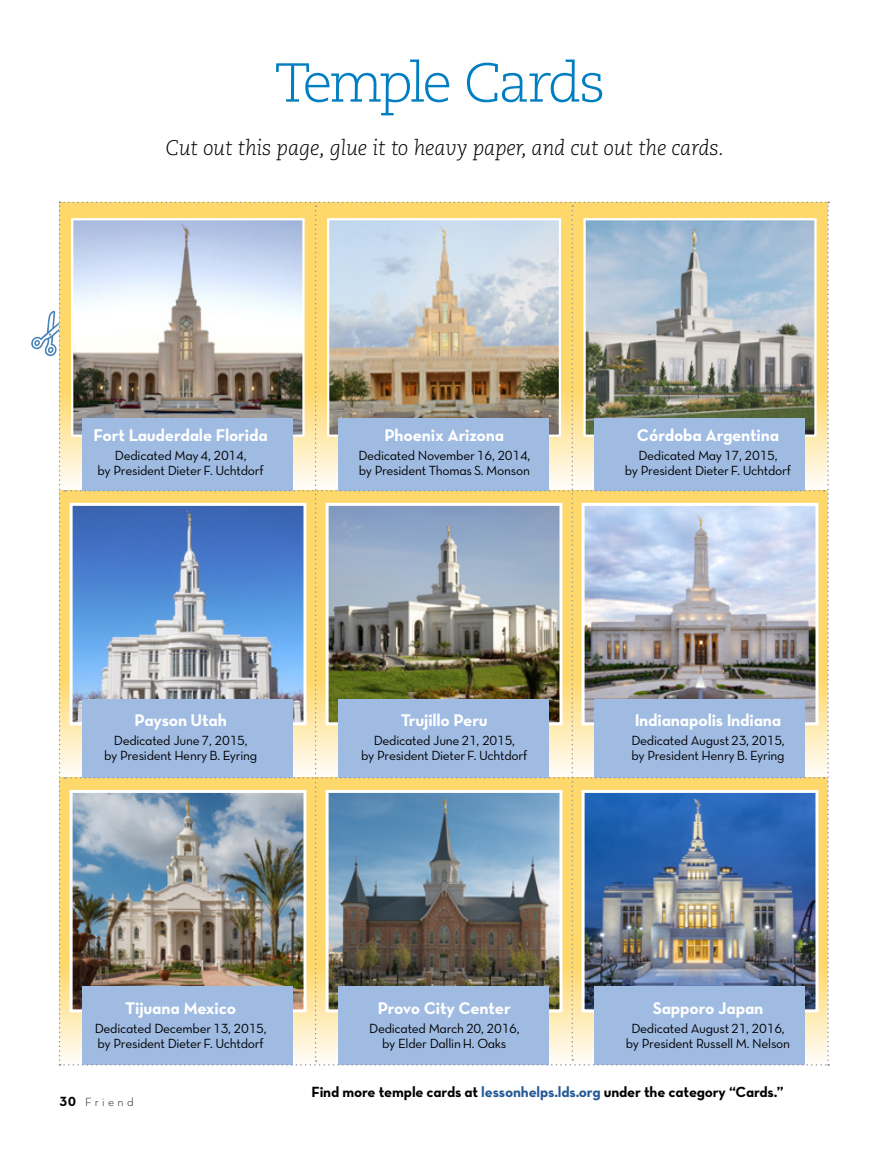
<style>
.page{position:relative;width:893px;height:1161px;background:#fff}
.page>*{position:absolute;margin:0;border:0;box-sizing:border-box;transform-origin:0 0}
.t1{font:300 54.75px "Caecilialds Std";letter-spacing:-.055em;color:#007ec1}
.t2{font:italic 300 21px "Caecilialds Std";letter-spacing:-.01em;color:#000}
.FIGimg_para_title{font:17.25px "Neutralds Lat Bold Alt";letter-spacing:-.01em;color:#fff}
.INFO_para_neutra{font:15px "Neutralds Lat Bold Alt";letter-spacing:-.01em;color:#000}
.CAP_para{font:13.5px/15px "Neutralds Lat Book Alt";letter-spacing:-.02em;color:#000;text-align:center}
.Folio_L{font:12px "Neutralds Lat Light Alt";letter-spacing:.28em;color:#000}
.s1{font-family:"Neutralds Lat Bold Alt";font-size:13.5px}
.s2{color:#235897}
</style>
<div class="page">
<img style="left:31px;top:202px;width:798px;height:863px">
<p class="t1" style="left:274px;top:52px;width:333px">Temple Cards</p>
<p class="t2" style="left:165px;top:135px;width:560px">Cut out this page, glue it to heavy paper, and cut out the cards.</p>
<p class="FIGimg_para_title" style="left:94px;top:420px;width:176px">Fort Lauderdale Florida</p>
<p class="CAP_para" style="left:98px;top:447px;width:168px">Dedicated May 4, 2014,<br>by President Dieter F. Uchtdorf</p>
<p class="FIGimg_para_title" style="left:385px;top:420px;width:121px">Phoenix Arizona</p>
<p class="CAP_para" style="left:358px;top:447px;width:173px;text-align:left">Dedicated November 16, 2014, by President Thomas S. Monson</p>
<p class="FIGimg_para_title" style="left:135px;top:705px;width:94px">Payson Utah</p>
<p class="CAP_para" style="left:104px;top:732px;width:155px">Dedicated June 7, 2015,<br>by President Henry B. Eyring</p>
<p class="FIGimg_para_title" style="left:401px;top:705px;width:89px">Trujillo Peru</p>
<p class="CAP_para" style="left:361px;top:732px;width:168px">Dedicated June 21, 2015,<br>by President Dieter F. Uchtdorf</p>
<p class="FIGimg_para_title" style="left:637px;top:420px;width:144px">Córdoba Argentina</p>
<p class="CAP_para" style="left:625px;top:447px;width:168px">Dedicated May 17, 2015,<br>by President Dieter F. Uchtdorf</p>
<p class="FIGimg_para_title" style="left:635px;top:705px;width:148px">Indianapolis Indiana</p>
<p class="CAP_para" style="left:631px;top:732px;width:155px;text-align:left">Dedicated August 23, 2015, by President Henry B. Eyring</p>
<p class="FIGimg_para_title" style="left:125px;top:993px;width:112px">Tijuana Mexico</p>
<p class="CAP_para" style="left:95px;top:1020px;width:173px;text-align:left">Dedicated December 13, 2015, by President Dieter F. Uchtdorf</p>
<p class="Folio_L" style="left:60px;top:1093px;width:76px"><span class="s1">30</span> Friend</p>
<p class="FIGimg_para_title" style="left:378px;top:993px;width:134px">Provo City Center</p>
<p class="CAP_para" style="left:369px;top:1020px;width:152px">Dedicated March 20, 2016, by Elder Dallin H. Oaks</p>
<p class="FIGimg_para_title" style="left:653px;top:993px;width:112px">Sapporo Japan</p>
<p class="CAP_para" style="left:626px;top:1020px;width:166px">Dedicated August 21, 2016, by President Russell M. Nelson</p>
<p class="INFO_para_neutra" style="left:311px;top:1079px;width:474px">Find more temple cards at <span class="s2">lessonhelps.lds.org</span> under the category “Cards.”</p>
</div>
